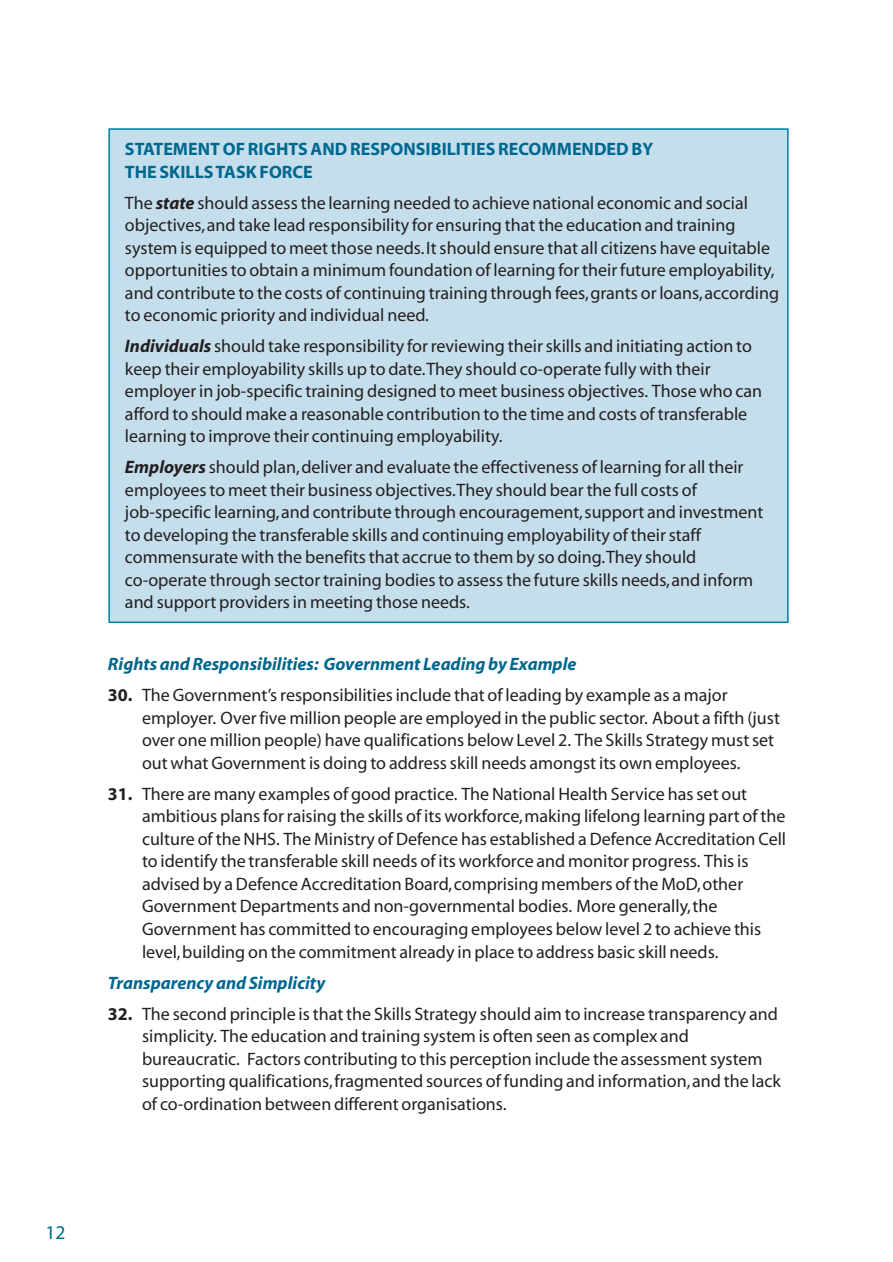
<style>
.page{position:relative;width:893px;height:1262px;background:#fff}
.page>*{position:absolute;margin:0;border:0;box-sizing:border-box;transform-origin:0 0}
.t1{font:19.5px "Myriad";color:#00678f}
.t2{font:18px/22.5px "Myriad";color:#231f20}
.t3{font:italic 700 18px "Myriad";color:#00678f}
.t4{font:700 18px/22.5px "Myriad";color:#00678f}
.s1{font-weight:700;font-style:italic}
.s2{font-weight:700}
</style>
<div class="page">
<div style="left:109px;top:129px;width:678px;height:493px;background:#c5deeb"></div>
<div style="left:108px;top:128px;width:680px;height:495px;border:2px solid #007da3"></div>
<p class="t4" style="left:125px;top:139px;width:529px">STATEMENT OF RIGHTS AND RESPONSIBILITIES RECOMMENDED BY<br>THE SKILLS TASK FORCE</p>
<p class="t2" style="left:125px;top:193px;width:655px">The <span class="s1">state</span> should assess the learning needed to achieve national economic and social objectives,and take lead responsibility for ensuring that the education and training system is equipped to meet those needs.It should ensure that all citizens have equitable opportunities to obtain a minimum foundation of learning for their future employability, and contribute to the costs of continuing training through fees,grants or loans,according to economic priority and individual need.</p>
<p class="t2" style="left:125px;top:336px;width:638px"><span class="s1">Individuals</span> should take responsibility for reviewing their skills and initiating action to keep their employability skills up to date.They should co-operate fully with their employer in job-specific training designed to meet business objectives. Those who can afford to should make a reasonable contribution to the time and costs of transferable learning to improve their continuing employability.</p>
<p class="t2" style="left:125px;top:457px;width:639px"><span class="s1">Employers</span> should plan,deliver and evaluate the effectiveness of learning for all their employees to meet their business objectives.They should bear the full costs of job-specific learning,and contribute through encouragement,support and investment to developing the transferable skills and continuing employability of their staff commensurate with the benefits that accrue to them by so doing.They should co-operate through sector training bodies to assess the future skills needs,and inform and support providers in meeting those needs.</p>
<p class="t3" style="left:108px;top:657px;width:470px">Rights and Responsibilities: Government Leading by Example</p>
<p class="t2" style="left:142px;top:685px;width:639px;text-indent:-34px"><span class="s2">30.</span> The Government’s responsibilities include that of leading by example as a major employer. Over five million people are employed in the public sector. About a fifth (just over one million people) have qualifications below Level 2. The Skills Strategy must set out what Government is doing to address skill needs amongst its own employees.</p>
<p class="t2" style="left:142px;top:784px;width:645px;text-indent:-34px"><span class="s2">31.</span> There are many examples of good practice. The National Health Service has set out ambitious plans for raising the skills of its workforce,making lifelong learning part of the culture of the NHS. The Ministry of Defence has established a Defence Accreditation Cell to identify the transferable skill needs of its workforce and monitor progress. This is advised by a Defence Accreditation Board,comprising members of the MoD,other Government Departments and non-governmental bodies. More generally,the Government has committed to encouraging employees below level 2 to achieve this level,building on the commitment already in place to address basic skill needs.</p>
<p class="t3" style="left:108px;top:975px;width:219px">Transparency and Simplicity</p>
<p class="t2" style="left:142px;top:1003px;width:640px;text-indent:-34px"><span class="s2">32.</span> The second principle is that the Skills Strategy should aim to increase transparency and simplicity. The education and training system is often seen as complex and bureaucratic. Factors contributing to this perception include the assessment system supporting qualifications,fragmented sources of funding and information,and the lack of co-ordination between different organisations.</p>
<p class="t1" style="left:46px;top:1225px;width:22px">12</p>
</div>
